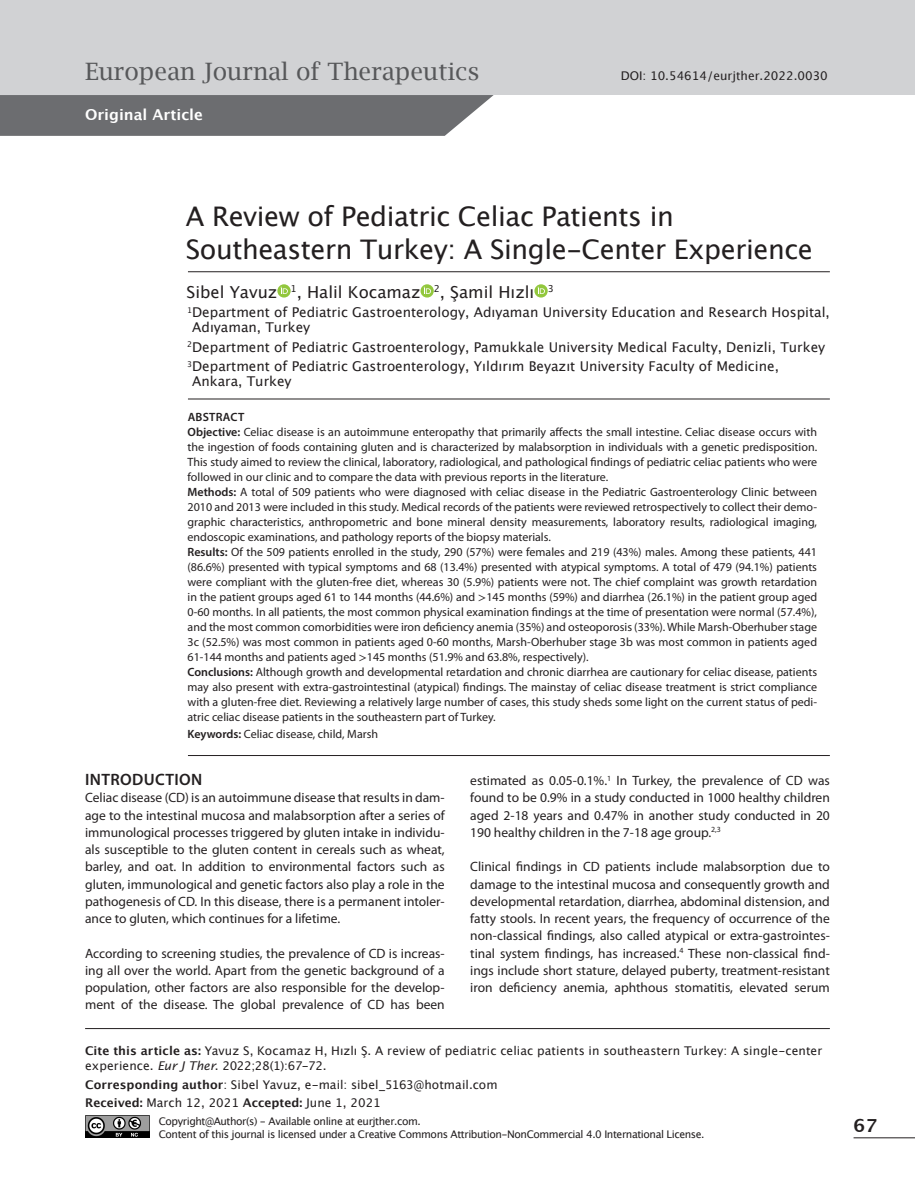
<style>
.page{position:relative;width:915px;height:1191px;background:#fff}
.page>*{position:absolute;margin:0;border:0;box-sizing:border-box;transform-origin:0 0}
.t1{font:27px/32.4px "Lucida Grande";letter-spacing:-.015em;color:#231f20}
.t2{font:24px "Lucida Bright";color:#57585a}
.t3{font:700 18px "Lucida Grande";color:#231f20}
.t4{font:16.5px "Lucida Grande";color:#231f20}
.t5{font:600 16.5px "Myriad Pro";letter-spacing:.02em;color:#231f20}
.t6{font:700 15px "Lucida Grande";color:#fff}
.t7{font:13.5px/17.2px "Myriad Pro";color:#231f20;text-align:justify}
.t8{font:13.5px/15px "Lucida Grande";color:#231f20}
.t9{font:12px/15px "Myriad Pro";color:#231f20}
.t10{font:12px/14.4px "Lucida Grande";letter-spacing:.005em;color:#231f20}
.t11{font:10.5px/12.6px "Lucida Grande";letter-spacing:-.04em;color:#231f20}
.s1{font-weight:600}
.s2{font-family:"STIX General"}
.s3{font-weight:700}
.s4{font-style:italic}
</style>
<div class="page">
<div style="left:0;top:0;width:914px;height:95px;background:#d1d2d4"></div>
<svg style="left:0;top:95px;width:493px;height:41px;background:#737477"></svg>
<hr style="left:853px;top:1137px;width:61px;height:1px;background:#231f20">
<img style="left:85px;top:1115px;width:65px;height:22px">
<hr style="left:85px;top:1028px;width:744px;height:1px;background:#231f20">
<hr style="left:188px;top:271px;width:641px;height:1px;background:#231f20">
<hr style="left:188px;top:398px;width:641px;height:1px;background:#231f20">
<hr style="left:188px;top:755px;width:641px;height:1px;background:#231f20">
<svg style="left:277px;top:284px;width:13px;height:13px"></svg>
<svg style="left:280px;top:287px;width:8px;height:7px"></svg>
<svg style="left:420px;top:284px;width:13px;height:13px"></svg>
<svg style="left:423px;top:287px;width:8px;height:7px"></svg>
<svg style="left:534px;top:284px;width:13px;height:13px"></svg>
<svg style="left:537px;top:287px;width:7px;height:7px"></svg>
<h2 class="t2" style="left:85px;top:57px;width:395px">European Journal of Therapeutics</h2>
<p class="t6" style="left:85px;top:103px;width:119px">Original Article</p>
<p class="t10" style="left:620px;top:69px;width:209px">DOI: 10.54614/eurjther.2022.0030</p>
<h1 class="t1" style="left:186px;top:201px;width:628px">A Review of Pediatric Celiac Patients in<br>Southeastern Turkey: A Single-Center Experience</h1>
<h3 class="t4" style="left:186px;top:282px;width:369px">Sibel Yavuz <sup>1</sup>, Halil Kocamaz <sup>2</sup>, Şamil Hızlı <sup>3</sup></h3>
<p class="t8" style="left:192px;top:305px;width:639px;text-indent:-5px"><sup>1</sup>Department of Pediatric Gastroenterology, Adıyaman University Education and Research Hospital,<br>Adıyaman, Turkey</p>
<p class="t8" style="left:187px;top:337px;width:639px;line-height:19.5px"><sup>2</sup>Department of Pediatric Gastroenterology, Pamukkale University Medical Faculty, Denizli, Turkey<br><sup>3</sup>Department of Pediatric Gastroenterology, Yıldırım Beyazıt University Faculty of Medicine,</p>
<p class="t8" style="left:192px;top:374px;width:101px">Ankara, Turkey</p>
<p class="t9" style="left:187px;top:409px;width:631px"><span class="s1">ABSTRACT<br>Objective:</span> Celiac disease is an autoimmune enteropathy that primarily affects the small intestine. Celiac disease occurs with the ingestion of foods containing gluten and is characterized by malabsorption in individuals with a genetic predisposition.<br>This study aimed to review the clinical, laboratory, radiological, and pathological findings of pediatric celiac patients who were followed in our clinic and to compare the data with previous reports in the literature.<br><span class="s1">Methods:</span> A total of 509 patients who were diagnosed with celiac disease in the Pediatric Gastroenterology Clinic between 2010 and 2013 were included in this study. Medical records of the patients were reviewed retrospectively to collect their demo&shy;graphic characteristics, anthropometric and bone mineral density measurements, laboratory results, radiological imaging, endoscopic examinations, and pathology reports of the biopsy materials.<br><span class="s1">Results:</span> Of the 509 patients enrolled in the study, 290 (57%) were females and 219 (43%) males. Among these patients, 441 (86.6%) presented with typical symptoms and 68 (13.4%) presented with atypical symptoms. A total of 479 (94.1%) patients were compliant with the gluten-free diet, whereas 30 (5.9%) patients were not. The chief complaint was growth retardation in the patient groups aged 61 to 144 months (44.6%) and <span class="s2">&gt;</span>145 months (59%) and diarrhea (26.1%) in the patient group aged 0-60 months. In all patients, the most common physical examination findings at the time of presentation were normal (57.4%), and the most common comorbidities were iron deficiency anemia (35%) and osteoporosis (33%). While Marsh-Oberhuber stage 3c (52.5%) was most common in patients aged 0-60 months, Marsh-Oberhuber stage 3b was most common in patients aged 61-144 months and patients aged <span class="s2">&gt;</span>145 months (51.9% and 63.8%, respectively).<br><span class="s1">Conclusions:</span> Although growth and developmental retardation and chronic diarrhea are cautionary for celiac disease, patients may also present with extra-gastrointestinal (atypical) findings. The mainstay of celiac disease treatment is strict compliance with a gluten-free diet. Reviewing a relatively large number of cases, this study sheds some light on the current status of pedi&shy;atric celiac disease patients in the southeastern part of Turkey.</p>
<p class="t9" style="left:187px;top:726px;width:192px"><span class="s1">Keywords:</span> Celiac disease, child, Marsh</p>
<h3 class="t5" style="left:85px;top:769px;width:118px">INTRODUCTION</h3>
<p class="t7" style="left:85px;top:789px;width:361px">Celiac disease (CD) is an autoimmune disease that results in dam&shy;age to the intestinal mucosa and malabsorption after a series of immunological processes triggered by gluten intake in individu&shy;als susceptible to the gluten content in cereals such as wheat, barley, and oat. In addition to environmental factors such as gluten, immunological and genetic factors also play a role in the pathogenesis of CD. In this disease, there is a permanent intoler&shy;ance to gluten, which continues for a lifetime.</p>
<p class="t7" style="left:85px;top:944px;width:361px">According to screening studies, the prevalence of CD is increas&shy;ing all over the world. Apart from the genetic background of a population, other factors are also responsible for the develop&shy;ment of the disease. The global prevalence of CD has been</p>
<p class="t7" style="left:470px;top:771px;width:361px">estimated as 0.05-0.1%.<sup>1</sup> In Turkey, the prevalence of CD was found to be 0.9% in a study conducted in 1000 healthy children aged 2-18 years and 0.47% in another study conducted in 20<br>190 healthy children in the 7-18 age group.<sup>2,3</sup></p>
<p class="t7" style="left:470px;top:858px;width:361px">Clinical findings in CD patients include malabsorption due to damage to the intestinal mucosa and consequently growth and developmental retardation, diarrhea, abdominal distension, and fatty stools. In recent years, the frequency of occurrence of the non-classical findings, also called atypical or extra-gastrointes&shy;tinal system findings, has increased.<sup>4</sup> These non-classical find&shy;ings include short stature, delayed puberty, treatment-resistant iron deficiency anemia, aphthous stomatitis, elevated serum</p>
<p class="t10" style="left:85px;top:1043px;width:738px"><span class="s3">Cite this article as:</span> Yavuz S, Kocamaz H, Hızlı Ş. A review of pediatric celiac patients in southeastern Turkey: A single-center experience. <span class="s4">Eur J Ther</span>. 2022;28(1):67-72.</p>
<p class="t10" style="left:85px;top:1075px;width:414px;line-height:18.9px"><span class="s3">Corresponding author</span>: Sibel Yavuz, e-mail: sibel_5163@hotmail.com<br><span class="s3">Received:</span> March 12, 2021 <span class="s3">Accepted:</span> June 1, 2021</p>
<p class="t11" style="left:159px;top:1115px;width:547px">Copyright@Author(s) - Available online at eurjther.com.<br>Content of this journal is licensed under a Creative Commons Attribution-NonCommercial 4.0 International License.</p>
<h3 class="t3" style="left:853px;top:1110px;width:25px">67</h3>
</div>
